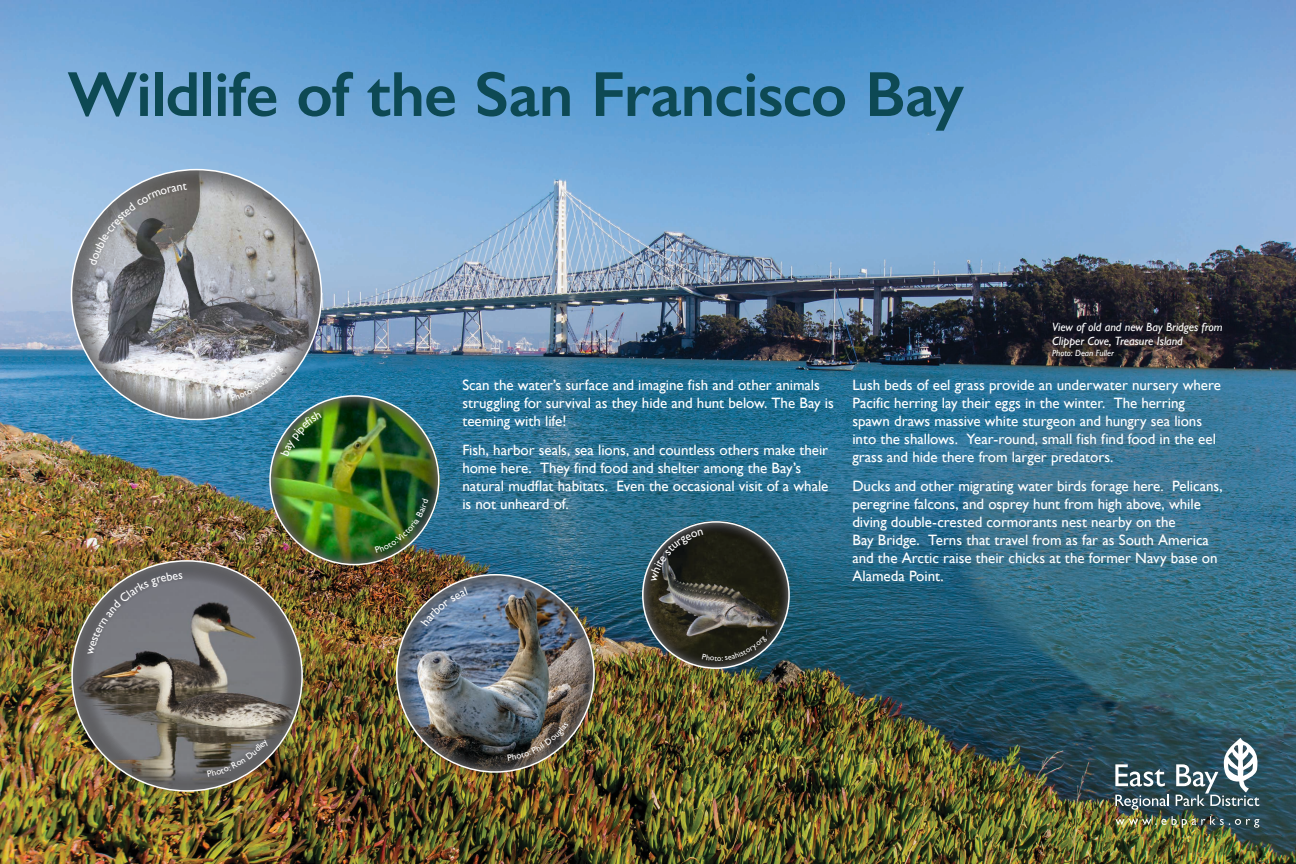
<style>
.page{position:relative;width:1296px;height:864px;background:#fff}
.page>*{position:absolute;margin:0;border:0;box-sizing:border-box;transform-origin:0 0}
.t1{font:600 64px "Gill Sans";letter-spacing:-.015em;color:#0d4954}
.t2{font:15px/18px "Gill Sans";letter-spacing:-.005em;color:#fff}
.t3{font:italic 12px/14.4px "Gill Sans";letter-spacing:-.005em;color:#fff}
.t4{font:italic 9px "Gill Sans";color:#fff}
</style>
<div class="page">
<img style="left:0;top:0;width:1296px;height:864px">
<img style="left:1115px;top:816px;width:144px;height:12px">
<svg style="left:1115px;top:764px;width:50px;height:22px"></svg>
<svg style="left:1115px;top:795px;width:54px;height:15px"></svg>
<svg style="left:1176px;top:738px;width:83px;height:68px"></svg>
<svg style="left:72px;top:561px;width:230px;height:230px"></svg>
<svg style="left:72px;top:170px;width:249px;height:249px"></svg>
<img style="left:270px;top:396px;width:169px;height:169px;border-radius:84px">
<img style="left:397px;top:575px;width:197px;height:197px;border-radius:99px">
<svg style="left:643px;top:522px;width:146px;height:146px"></svg>
<svg style="left:88px;top:572px;width:95px;height:83px"></svg>
<svg style="left:207px;top:739px;width:63px;height:38px"></svg>
<svg style="left:88px;top:183px;width:99px;height:82px"></svg>
<svg style="left:231px;top:366px;width:53px;height:35px"></svg>
<img style="left:280px;top:410px;width:42px;height:46px">
<img style="left:375px;top:499px;width:53px;height:54px">
<svg style="left:421px;top:587px;width:47px;height:39px"></svg>
<img style="left:508px;top:722px;width:61px;height:39px">
<svg style="left:651px;top:529px;width:52px;height:53px"></svg>
<svg style="left:702px;top:636px;width:66px;height:25px"></svg>
<h1 class="t1" style="left:68px;top:56px;width:898px">Wildlife of the San Francisco Bay</h1>
<p class="t3" style="left:1052px;top:319px;width:172px">View of old and new Bay Bridges from<br>Clipper Cove, Treasure Island</p>
<p class="t4" style="left:1052px;top:348px;width:63px">Photo: Dean Fuller</p>
<p class="t2" style="left:462px;top:376px;width:373px">Scan the water’s surface and imagine fish and other animals struggling for survival as they hide and hunt below. The Bay is teeming with life!</p>
<p class="t2" style="left:462px;top:441px;width:368px">Fish, harbor seals, sea lions, and countless others make their home here. They find food and shelter among the Bay’s natural mudflat habitats. Even the occasional visit of a whale is not unheard of.</p>
<p class="t2" style="left:852px;top:376px;width:370px">Lush beds of eel grass provide an underwater nursery where Pacific herring lay their eggs in the winter. The herring spawn draws massive white sturgeon and hungry sea lions into the shallows. Year-round, small fish find food in the eel grass and hide there from larger predators.</p>
<p class="t2" style="left:852px;top:477px;width:372px">Ducks and other migrating water birds forage here. Pelicans, peregrine falcons, and osprey hunt from high above, while diving double-crested cormorants nest nearby on the<br>Bay Bridge. Terns that travel from as far as South America and the Arctic raise their chicks at the former Navy base on Alameda Point.</p>
</div>
